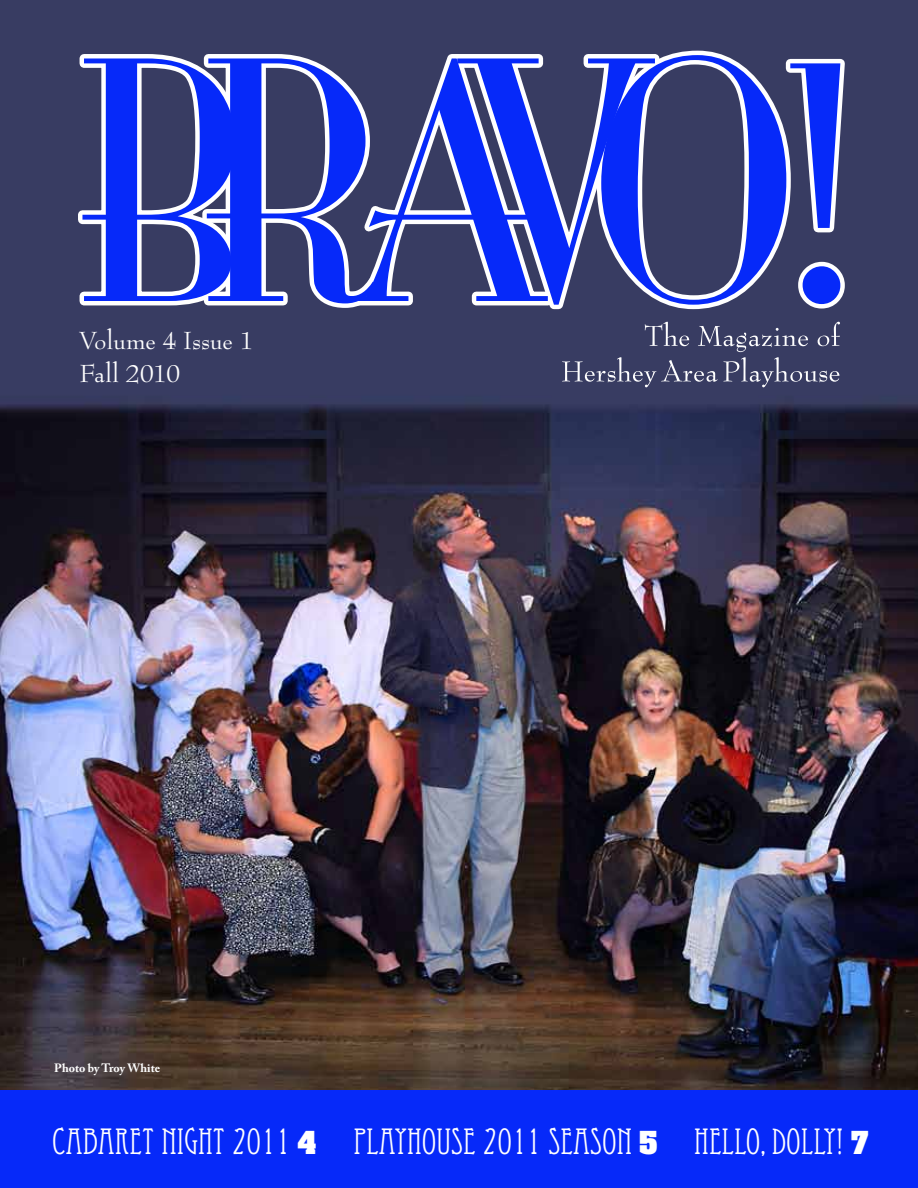
<style>
.page{position:relative;width:918px;height:1188px;background:#fff}
.page>*{position:absolute;margin:0;border:0;box-sizing:border-box;transform-origin:0 0}
.t1{font:36px "Eccentric";color:#fff}
.t2{font:27px/33px "Bernhard Modern";color:#fff}
.t3{font:700 12px "Adobe Caslon Pro";color:#fff}
.s1{font-family:"Aachen";font-weight:700;font-size:27px}
</style>
<div class="page">
<img style="left:0;top:0;width:918px;height:1091px">
<div style="left:0;top:1091px;width:918px;height:97px;background:#0629f9"></div>
<svg style="left:377px;top:51px;width:71px;height:259px"></svg>
<svg style="left:448px;top:51px;width:144px;height:263px"></svg>
<svg style="left:592px;top:51px;width:203px;height:263px;background:#565a7a"></svg>
<svg style="left:78px;top:51px;width:299px;height:259px;background:#4353b7"></svg>
<svg style="left:349px;top:58px;width:108px;height:243px;background:#4b5391"></svg>
<svg style="left:457px;top:58px;width:144px;height:247px;background:#4253bd"></svg>
<svg style="left:601px;top:55px;width:180px;height:250px;background:#3e4ba4"></svg>
<svg style="left:781px;top:54px;width:64px;height:261px;background:#4a58af"></svg>
<svg style="left:562px;top:322px;width:278px;height:65px;background:#4b4e71"></svg>
<p class="t2" style="left:80px;top:325px;width:176px">Volume 4 Issue 1<br>Fall 2010</p>
<p class="t3" style="left:54px;top:1061px;width:107px">Photo by Troy White</p>
<p class="t1" style="left:52px;top:1120px;width:818px">CABARET NIGHT 2011 <span class="s1">4</span> PLAYHOUSE 2011 SEASON <span class="s1">5</span> HELLO, DOLLY! <span class="s1">7</span></p>
</div>
